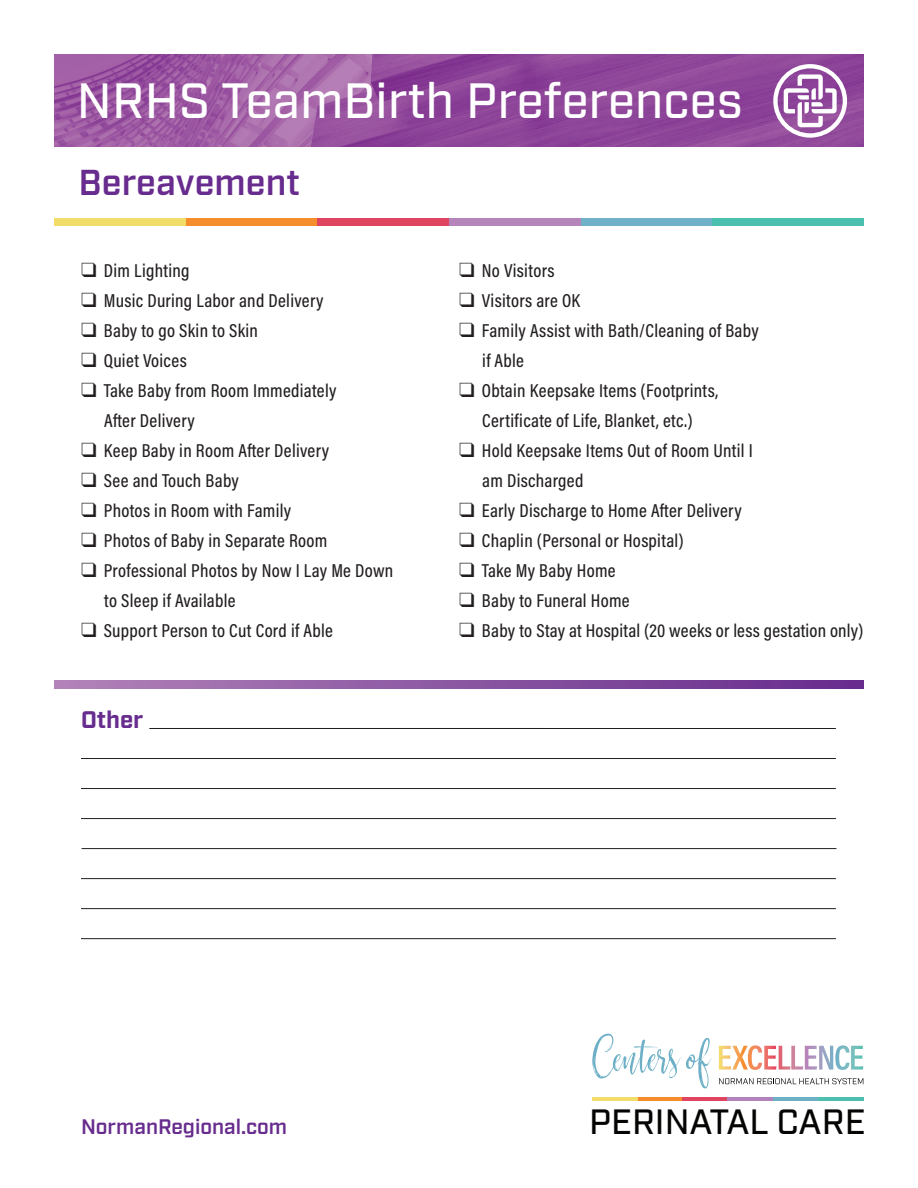
<style>
.page{position:relative;width:918px;height:1188px;background:#fff}
.page>*{position:absolute;margin:0;border:0;box-sizing:border-box;transform-origin:0 0}
.t1{font:500 49.5px "Industry";letter-spacing:.005em;color:#fff}
.t2{font:600 36px "Industry";letter-spacing:.005em;color:#672c8e}
.t3{font:500 35.1px "Industry";color:#040503}
.t4{font:700 24px "Industry";color:#672c8e}
.t5{font:600 21px "Industry";color:#672c8e}
.t6{font:500 18.9px/30px "Acumin Pro Cond";letter-spacing:.015em;color:#231f20}
</style>
<div class="page">
<img style="left:54px;top:55px;width:810px;height:91px">
<svg style="left:773px;top:64px;width:74px;height:74px"></svg>
<div style="left:186px;top:219px;width:132px;height:7px;background:#f68d2c"></div>
<div style="left:54px;top:219px;width:132px;height:7px;background:#f2dd6b"></div>
<div style="left:318px;top:219px;width:131px;height:7px;background:#df4561"></div>
<div style="left:449px;top:219px;width:132px;height:7px;background:#b484ba"></div>
<div style="left:581px;top:219px;width:132px;height:7px;background:#6fb2c8"></div>
<div style="left:713px;top:219px;width:151px;height:7px;background:#4cc0ae"></div>
<svg style="left:54px;top:681px;width:810px;height:7px;background:#8b56a2"></svg>
<hr style="left:150px;top:728px;width:686px;height:1px;background:#231f20">
<hr style="left:81px;top:758px;width:755px;height:1px;background:#231f20">
<hr style="left:81px;top:788px;width:755px;height:1px;background:#231f20">
<hr style="left:81px;top:818px;width:755px;height:1px;background:#231f20">
<svg style="left:592px;top:1034px;width:120px;height:55px"></svg>
<svg style="left:719px;top:1045px;width:144px;height:25px"></svg>
<svg style="left:719px;top:1078px;width:144px;height:6px"></svg>
<hr style="left:637px;top:1097px;width:46px;height:4px;background:#f58b2a">
<hr style="left:592px;top:1097px;width:45px;height:4px;background:#f2dd6a">
<hr style="left:683px;top:1097px;width:45px;height:4px;background:#e04462">
<hr style="left:728px;top:1097px;width:45px;height:4px;background:#b283ba">
<hr style="left:773px;top:1097px;width:45px;height:4px;background:#6eb0c6">
<hr style="left:818px;top:1097px;width:46px;height:4px;background:#4dbfae">
<hr style="left:82px;top:848px;width:754px;height:1px;background:#231f20">
<hr style="left:81px;top:878px;width:755px;height:1px;background:#231f20">
<hr style="left:81px;top:908px;width:755px;height:1px;background:#231f20">
<hr style="left:81px;top:938px;width:755px;height:1px;background:#231f20">
<h1 class="t1" style="left:77px;top:72px;width:667px">NRHS TeamBirth Preferences</h1>
<h2 class="t2" style="left:78px;top:162px;width:223px">Bereavement</h2>
<p class="t6" style="left:81px;top:255px;width:110px">❑ Dim Lighting</p>
<p class="t6" style="left:81px;top:285px;width:244px">❑ Music During Labor and Delivery</p>
<p class="t6" style="left:81px;top:315px;width:179px">❑ Baby to go Skin to Skin</p>
<p class="t6" style="left:81px;top:345px;width:107px">❑ Quiet Voices</p>
<p class="t6" style="left:104px;top:375px;width:234px;text-indent:-23px">❑ Take Baby from Room Immediately<br>After Delivery</p>
<p class="t6" style="left:81px;top:435px;width:250px">❑ Keep Baby in Room After Delivery</p>
<p class="t6" style="left:81px;top:465px;width:160px">❑ See and Touch Baby</p>
<p class="t6" style="left:81px;top:495px;width:212px">❑ Photos in Room with Family</p>
<p class="t6" style="left:81px;top:525px;width:248px">❑ Photos of Baby in Separate Room</p>
<p class="t6" style="left:104px;top:555px;width:291px;text-indent:-23px">❑ Professional Photos by Now I Lay Me Down to Sleep if Available</p>
<p class="t6" style="left:81px;top:615px;width:253px">❑ Support Person to Cut Cord if Able</p>
<p class="t4" style="left:81px;top:705px;width:64px">Other</p>
<p class="t6" style="left:459px;top:255px;width:97px">❑ No Visitors</p>
<p class="t6" style="left:459px;top:285px;width:123px">❑ Visitors are OK</p>
<p class="t6" style="left:482px;top:315px;width:278px;text-indent:-23px">❑ Family Assist with Bath/Cleaning of Baby if Able</p>
<p class="t6" style="left:459px;top:375px;width:261px;text-align:center">❑ Obtain Keepsake Items (Footprints,<br>Certificate of Life, Blanket, etc.)</p>
<p class="t6" style="left:482px;top:435px;width:272px;text-indent:-23px">❑ Hold Keepsake Items Out of Room Until I am Discharged</p>
<p class="t6" style="left:459px;top:495px;width:284px">❑ Early Discharge to Home After Delivery</p>
<p class="t6" style="left:459px;top:525px;width:226px">❑ Chaplin (Personal or Hospital)</p>
<p class="t6" style="left:459px;top:555px;width:158px">❑ Take My Baby Home</p>
<p class="t6" style="left:459px;top:585px;width:172px">❑ Baby to Funeral Home</p>
<p class="t6" style="left:459px;top:615px;width:406px">❑ Baby to Stay at Hospital (20 weeks or less gestation only)</p>
<p class="t5" style="left:81px;top:1114px;width:208px">NormanRegional.com</p>
<h3 class="t3" style="left:589px;top:1101px;width:278px">PERINATAL CARE</h3>
</div>
